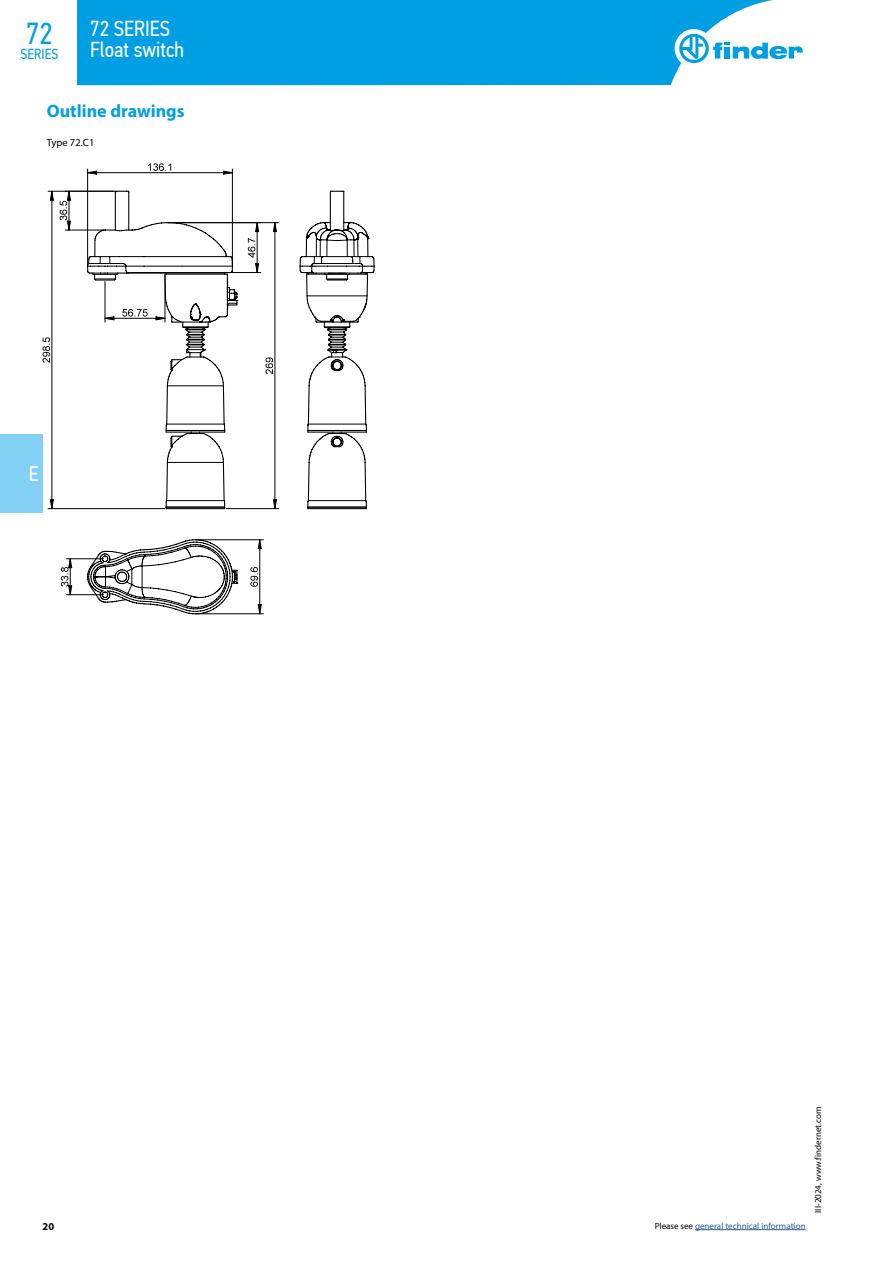
<style>
.page{position:relative;width:893px;height:1263px;background:#fff}
.page>*{position:absolute;margin:0;border:0;box-sizing:border-box;transform-origin:0 0}
.t1{font:30.3px "PF Din Text Cond Pro";color:#009fe3}
.t2{font:21.75px/21px "PF Din Text Cond Pro";color:#fff}
.t3{font:21px "PF Din Text Cond Pro";color:#fff}
.t4{font:700 18px "Myriad Pro";color:#009fe3}
.t5{font:14.55px "PF Din Text Cond Pro";color:#009fe3}
.t6{font:10.5px "Myriad Pro";color:#000}
.t7{font:700 10.5px "Myriad Pro";color:#000}
.t8{font:9px "Myriad Pro";color:#275b9b}
.t9{font:9px "Myriad Pro";color:#000}
.s1{color:#000}
</style>
<div class="page">
<div style="left:0;top:434px;width:43px;height:78px;background:#83d0f5"></div>
<div style="left:77px;top:0;width:696px;height:85px;background:#009fe3"></div>
<div style="left:675px;top:29px;width:38px;height:39px;background:#fff;border-radius:50%"></div>
<svg style="left:679px;top:34px;width:124px;height:29px"></svg>
<hr style="left:128px;top:192px;width:1px;height:38px;background:#000">
<hr style="left:115px;top:192px;width:1px;height:38px;background:#000">
<svg style="left:115px;top:191px;width:14px;height:1px"></svg>
<svg style="left:299px;top:221px;width:76px;height:289px"></svg>
<svg style="left:330px;top:191px;width:14px;height:1px"></svg>
<hr style="left:343px;top:192px;width:1px;height:31px;background:#000">
<hr style="left:330px;top:192px;width:1px;height:31px;background:#000">
<hr style="left:168px;top:222px;width:111px;height:1px;background:#000">
<hr style="left:226px;top:508px;width:53px;height:1px;background:#000">
<hr style="left:87px;top:169px;width:1px;height:95px;background:#000">
<hr style="left:232px;top:169px;width:1px;height:96px;background:#000">
<svg style="left:148px;top:163px;width:23px;height:8px"></svg>
<svg style="left:87px;top:171px;width:10px;height:3px"></svg>
<svg style="left:223px;top:171px;width:10px;height:3px"></svg>
<hr style="left:88px;top:172px;width:144px;height:1px;background:#000">
<hr style="left:66px;top:558px;width:38px;height:1px;background:#000">
<hr style="left:66px;top:594px;width:38px;height:1px;background:#000">
<svg style="left:61px;top:559px;width:11px;height:36px"></svg>
<hr style="left:70px;top:559px;width:1px;height:36px;background:#000">
<svg style="left:86px;top:221px;width:191px;height:393px"></svg>
<hr style="left:259px;top:540px;width:1px;height:74px;background:#000">
<hr style="left:48px;top:508px;width:117px;height:1px;background:#000">
<hr style="left:48px;top:191px;width:66px;height:1px;background:#000">
<svg style="left:43px;top:337px;width:7px;height:26px"></svg>
<svg style="left:50px;top:499px;width:4px;height:10px"></svg>
<svg style="left:50px;top:191px;width:4px;height:9px"></svg>
<hr style="left:52px;top:191px;width:1px;height:318px;background:#000">
<hr style="left:65px;top:230px;width:39px;height:1px;background:#000">
<svg style="left:60px;top:191px;width:11px;height:39px"></svg>
<hr style="left:69px;top:191px;width:1px;height:39px;background:#000">
<hr style="left:695px;top:1229px;width:111px;height:1px;background:#275b9b">
<h1 class="t1" style="left:26px;top:16px;width:28px">72</h1>
<h3 class="t5" style="left:21px;top:45px;width:39px">SERIES</h3>
<h2 class="t2" style="left:90px;top:18px;width:95px">72 SERIES<br>Float switch</h2>
<h3 class="t4" style="left:47px;top:99px;width:139px">Outline drawings</h3>
<p class="t6" style="left:47px;top:136px;width:49px">Type 72.C1</p>
<h3 class="t3" style="left:29px;top:461px;width:11px">E</h3>
<p class="t7" style="left:43px;top:1219px;width:13px">20</p>
<p class="t8" style="left:655px;top:1220px;width:152px"><span class="s1">Please see</span> general technical information</p>
<p class="t9" style="left:812px;top:1213px;width:108px;rotate:-90deg">III-2024, www.findernet.com</p>
</div>
